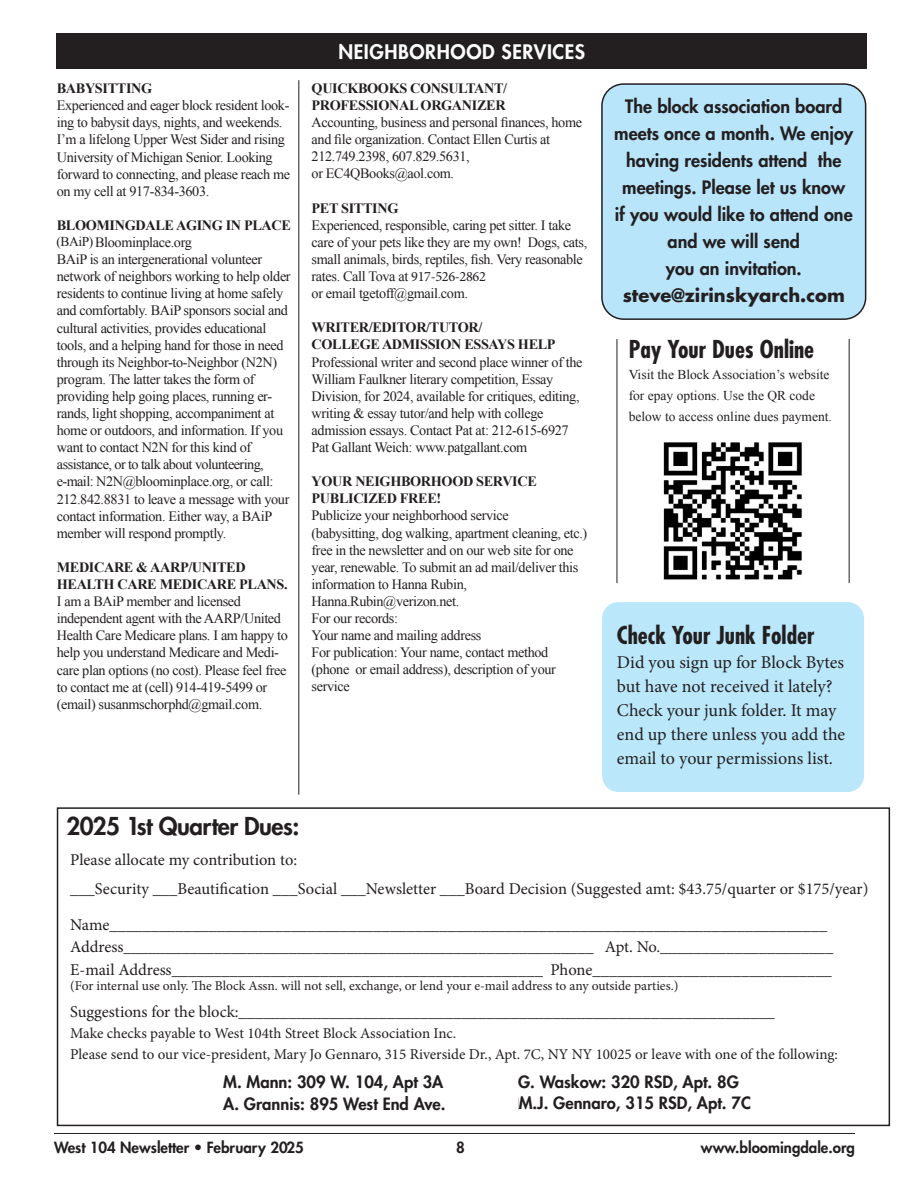
<style>
.page{position:relative;width:918px;height:1188px;background:#fff}
.page>*{position:absolute;margin:0;border:0;box-sizing:border-box;transform-origin:0 0}
.t1{font:700 condensed 25.5px/28.5px "Futura";color:#231f20}
.t2{font:700 condensed 24px "Futura";color:#231f20}
.t3{font:800 24px "Futura";letter-spacing:-.02em;color:#231f20}
.t4{font:800 19.5px "Futura";letter-spacing:.03em;color:#fff}
.t5{font:800 18px/27px "Futura";color:#231f20;text-align:center}
.t6{font:18px/24px "Minion Pro";letter-spacing:-.005em;color:#231f20}
.t7{font:16.5px/21px "Minion Pro";letter-spacing:-.005em;color:#231f20}
.t8{font:800 16.5px/22.5px "Futura";color:#231f20}
.t9{font:15px/21px "Minion Pro";color:#231f20}
.t10{font:800 15px "Futura";color:#231f20}
.t11{font:14.25px/17.1px "Times New Roman";letter-spacing:-.025em;color:#231f20}
.t12{font:13.5px "Minion Pro";letter-spacing:-.005em;color:#231f20}
.t13{font:13.5px/21px "Times New Roman";color:#231f20}
.s1{font-weight:700}
.s2{font-family:"Minion Pro"}
</style>
<div class="page">
<div style="left:56px;top:33px;width:811px;height:36px;background:#231f20"></div>
<div style="left:57px;top:807px;width:833px;height:319px;border:2px solid #231f20"></div>
<div style="left:602px;top:84px;width:264px;height:235px;background:#b9e5fa;border-radius:22px"></div>
<div style="left:601px;top:83px;width:265px;height:237px;border:2px solid #231f20;border-radius:22px"></div>
<hr style="left:299px;top:80px;width:1px;height:715px;background:#231f20">
<hr style="left:54px;top:1133px;width:801px;height:1px;background:#231f20">
<div style="left:602px;top:602px;width:262px;height:190px;background:#bae8fa;border-radius:16px"></div>
<img style="left:663px;top:442px;width:139px;height:138px">
<hr style="left:617px;top:339px;width:1px;height:244px;background:#231f20">
<hr style="left:849px;top:339px;width:1px;height:244px;background:#231f20">
<p class="t11" style="left:57px;top:80px;width:235px"><span class="s1">BABYSITTING<br></span>Experienced and eager block resident look&shy;ing to babysit days, nights, and weekends.<br>I’m a lifelong Upper West Sider and rising University of Michigan Senior. Looking forward to connecting, and please reach me on my cell at 917-834-3603.</p>
<p class="t11" style="left:57px;top:216px;width:236px"><span class="s1">BLOOMINGDALE AGING IN PLACE </span>(BaiP) Bloominplace.org<br>BAiP is an intergenerational volunteer network of neighbors working to help older residents to continue living at home safely and comfortably. BAiP sponsors social and cultural activities, provides educational tools, and a helping hand for those in need through its Neighbor-to-Neighbor (N2N) program. The latter takes the form of providing help going places, running er&shy;rands, light shopping, accompaniment at home or outdoors, and information. If you want to contact N2N for this kind of assistance, or to talk about volunteering, e-mail: N2N@bloominplace.org, or call:<br>212.842.8831 to leave a message with your contact information. Either way, a BAiP member will respond promptly.</p>
<p class="t11" style="left:57px;top:558px;width:233px"><span class="s1">MEDICARE &amp; AARP/UNITED HEALTH CARE MEDICARE PLANS.<br></span>I am a BAiP member and licensed independent agent with the AARP/United Health Care Medicare plans. I am happy to help you understand Medicare and Medi&shy;care plan options (no cost). Please feel free to contact me at (cell) 914-419-5499 or (email) susanmschorphd@gmail.com.</p>
<p class="t13" style="left:56px;top:231px;width:38px">(BAiP)</p>
<p class="t4" style="left:338px;top:39px;width:248px">NEIGHBORHOOD SERVICES</p>
<p class="t11" style="left:312px;top:79px;width:272px"><span class="s1">QUICKBOOKS CONSULTANT/ PROFESSIONAL ORGANIZER<br></span>Accounting, business and personal finances, home and file organization. Contact Ellen Curtis at 212.749.2398, 607.829.5631,<br>or EC4QBooks@aol.com.</p>
<p class="t11" style="left:312px;top:199px;width:277px"><span class="s1">PET SITTING<br></span>Experienced, responsible, caring pet sitter. I take care of your pets like they are my own! Dogs, cats, small animals, birds, reptiles, fish. Very reasonable rates. Call Tova at <span class="s2">917-526-2862<br></span>or email tgetoff@gmail.com.</p>
<p class="t11" style="left:312px;top:319px;width:273px"><span class="s1">WRITER/EDITOR/TUTOR/<br>COLLEGE ADMISSION ESSAYS HELP </span>Professional writer and second place winner of the William Faulkner literary competition, Essay Division, for 2024, available for critiques, editing, writing &amp; essay tutor/and help with college admission essays. Contact Pat at: 212-615-6927<br>Pat Gallant Weich: www.patgallant.com</p>
<p class="t11" style="left:312px;top:473px;width:277px"><span class="s1">YOUR NEIGHBORHOOD SERVICE PUBLICIZED FREE!<br></span>Publicize your neighborhood service<br>(babysitting, dog walking, apartment cleaning, etc.) free in the newsletter and on our web site for one year, renewable. To submit an ad mail/deliver this information to Hanna Rubin, Hanna.Rubin@verizon.net.<br>For our records:<br>Your name and mailing address<br>For publication: Your name, contact method (phone or email address), description of your service</p>
<p class="t5" style="left:614px;top:92px;width:241px">The block association board meets once a month. We enjoy having residents attend the meetings. Please let us know<br>if you would like to attend one and we will send<br>you an invitation. <span class="s1">steve@zirinskyarch.com</span></p>
<p class="t2" style="left:629px;top:334px;width:187px">Pay Your Dues Online</p>
<p class="t13" style="left:629px;top:364px;width:205px">Visit the Block Association’s website for epay options. Use the QR code below to access online dues payment.</p>
<p class="t1" style="left:614px;top:368px;width:140px">Contribute to the Newsletter</p>
<p class="t2" style="left:617px;top:619px;width:199px">Check Your Junk Folder</p>
<p class="t6" style="left:617px;top:650px;width:230px">Did you sign up for Block Bytes but have not received it lately?<br>Check your junk folder. It may end up there unless you add the email to your permissions list.</p>
<p class="t2" style="left:614px;top:627px;width:199px">Check Your Junk Folder</p>
<p class="t7" style="left:614px;top:657px;width:235px">Did you sign up for Block Bytes but have not received it lately? Check your junk folder. It may end up there unless you add the email to your permissions list.</p>
<p class="t3" style="left:67px;top:810px;width:234px">2025 1st Quarter Dues:</p>
<p class="t3" style="left:70px;top:812px;width:241px">2024 4 h Quarter Dues:</p>
<p class="t7" style="left:70px;top:846px;width:800px;line-height:28.5px">Please allocate my contribution to:<br>___Security ___Beautification ___Social ___Newsletter ___Board Decision (Suggested amt: $43.75/quarter or $175/year)</p>
<p class="t7" style="left:70px;top:913px;width:765px;line-height:22.5px">Name_______________________________________________________________________________________<br>Address_________________________________________________________ Apt. No._____________________<br>E-mail Address_____________________________________________ Phone_____________________________</p>
<p class="t12" style="left:70px;top:977px;width:610px">(For internal use only. The Block Assn. will not sell, exchange, or lend your e-mail address to any outside parties.)</p>
<p class="t7" style="left:70px;top:1001px;width:706px">Suggestions for the block:_________________________________________________________________</p>
<p class="t9" style="left:70px;top:1023px;width:769px">Make checks payable to West 104th Street Block Association Inc.<br>Please send to our vice-president, Mary Jo Gennaro, 315 Riverside Dr., Apt. 7C, NY NY 10025 or leave with one of the following:</p>
<p class="t8" style="left:518px;top:1070px;width:222px">G. Waskow: 320 RSD, Apt. 8G<br>H. Rubin: 315 RSD, Apt. 17C</p>
<p class="t8" style="left:223px;top:1070px;width:224px">M. Mann: 309 W. 104, Apt 3A<br>A. Grannis: 895 West End Ave.</p>
<p class="t8" style="left:519px;top:1091px;width:234px">M.J. Gennaro, 315 RSD, Apt. 7C</p>
<p class="t10" style="left:54px;top:1138px;width:251px">West 104 Newsletter • February 2025</p>
<p class="t10" style="left:456px;top:1138px;width:10px">8</p>
<p class="t10" style="left:701px;top:1138px;width:156px">www.bloomingdale.org</p>
<p class="t10" style="left:57px;top:1142px;width:263px">West 104 Newsletter • December 2024</p>
<p class="t10" style="left:455px;top:1142px;width:19px">12</p>
<p class="t10" style="left:704px;top:1142px;width:156px">www.bloomingdale.org</p>
</div>
